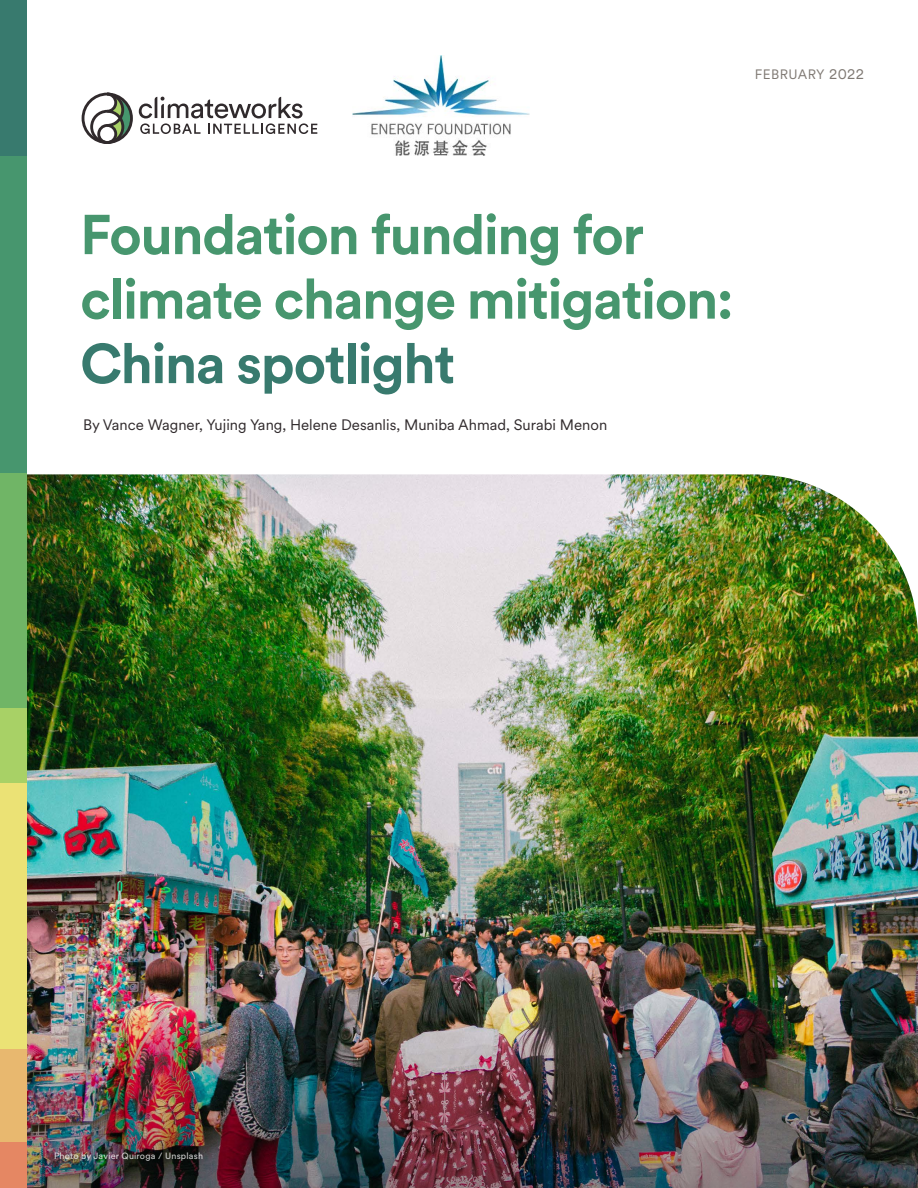
<style>
.page{position:relative;width:918px;height:1188px;background:#fff}
.page>*{position:absolute;margin:0;border:0;box-sizing:border-box;transform-origin:0 0}
.t1{font:700 55.5px/64.5px "Circular XX";letter-spacing:-.025em;color:#47966e}
.t2{font:700 55.5px "Circular XX";letter-spacing:-.025em;color:#387a6e}
.t3{font:15px "Circular XX";color:#302a2c}
.t4{font:13.5px "Circular XX";letter-spacing:.03em;color:#7f7973}
.t5{font:9px "Circular XX";letter-spacing:.02em;color:#fff}
.s1{font-size:15px}
</style>
<div class="page">
<img style="left:27px;top:474px;width:891px;height:524px">
<img style="left:27px;top:998px;width:891px;height:190px">
<div style="left:0;top:695px;width:27px;height:88px;background:#a8d166"></div>
<div style="left:0;top:379px;width:27px;height:329px;background:#70b566"></div>
<div style="left:0;top:145px;width:27px;height:328px;background:#47966e"></div>
<div style="left:0;top:0;width:27px;height:156px;background:#387a6e"></div>
<div style="left:0;top:1141px;width:27px;height:47px;background:#e58763"></div>
<div style="left:0;top:1016px;width:27px;height:125px;background:#e8b86f"></div>
<div style="left:0;top:783px;width:27px;height:266px;background:#ebe275"></div>
<svg style="left:82px;top:93px;width:51px;height:51px"></svg>
<svg style="left:139px;top:96px;width:178px;height:38px"></svg>
<img style="left:353px;top:56px;width:176px;height:99px">
<p class="t4" style="left:755px;top:65px;width:111px">FEBRUARY <span class="s1">2022</span></p>
<h1 class="t1" style="left:80px;top:200px;width:655px">Foundation funding for climate change mitigation:</h1>
<h1 class="t2" style="left:80px;top:325px;width:377px">China spotlight</h1>
<p class="t3" style="left:83px;top:415px;width:526px">By Vance Wagner, Yujing Yang, Helene Desanlis, Muniba Ahmad, Surabi Menon</p>
<p class="t5" style="left:54px;top:1150px;width:151px">Photo by Javier Quiroga / Unsplash</p>
</div>
